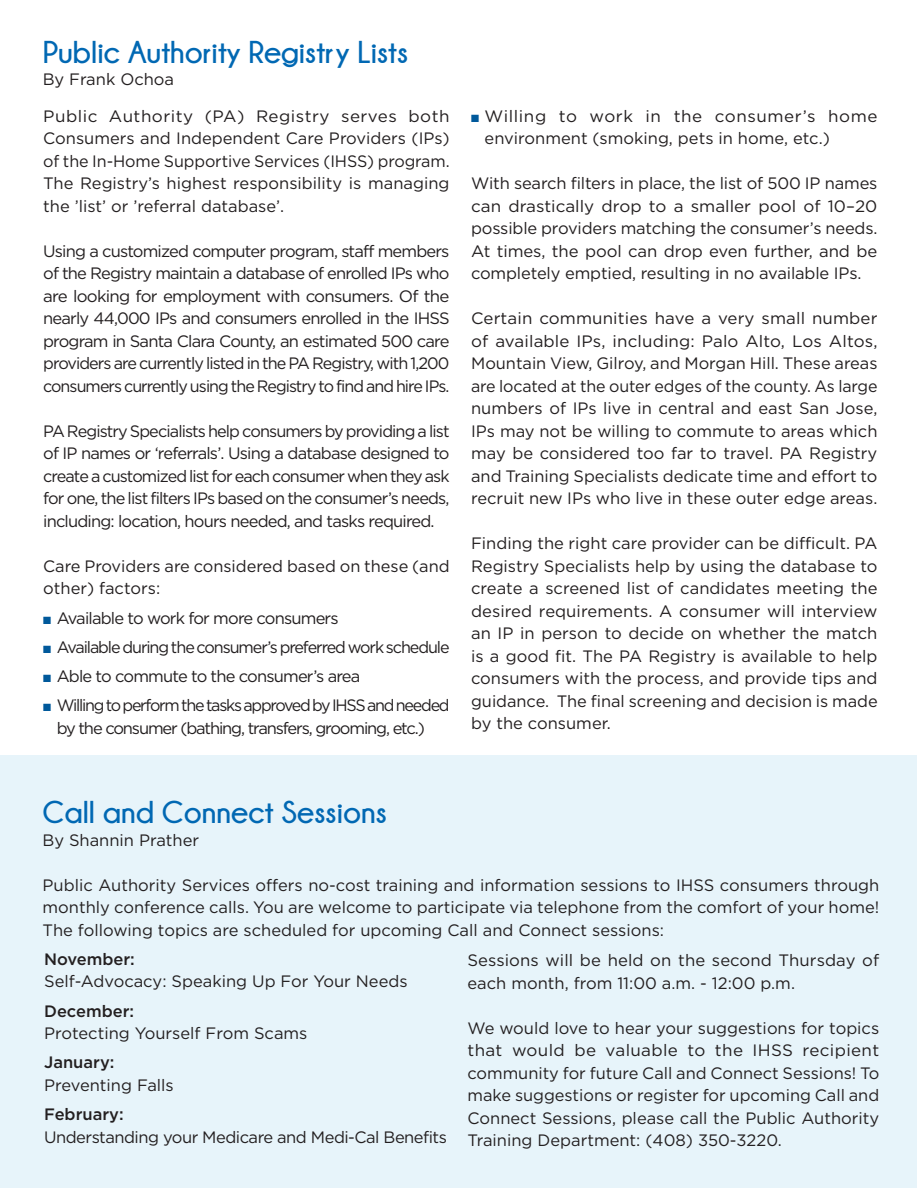
<style>
.page{position:relative;width:918px;height:1188px;background:#fff}
.page>*{position:absolute;margin:0;border:0;box-sizing:border-box;transform-origin:0 0}
.Page_title__Green{font:700 31.5px "Champagne&Limousines";color:#0168b3}
.main_text{font:16.5px/22.5px "Gotham";letter-spacing:-.01em;color:#231f20;text-align:justify}
.main_text-2{font:16.5px/22.5px "Gotham";letter-spacing:-.075em;color:#231f20}
.main_text-3{font:16.5px "Gotham";letter-spacing:-.05em;color:#231f20}
.main_text-4{font:16.5px "Gotham";letter-spacing:-.065em;color:#231f20}
.main_text-5{font:16.5px "Gotham";letter-spacing:-.03em;color:#231f20}
.author{font:16.5px "Gotham";color:#231f20}
.main_text-6{font:500 16.5px "Gotham";color:#231f20}
.s1{color:#00599b}
.s2{font-weight:500}
</style>
<div class="page">
<hr style="left:917px;top:1035px;width:1px;height:153px;background:#0168b3">
<div style="left:0;top:755px;width:917px;height:433px;background:#e7f4fa"></div>
<p class="Page_title__Green" style="left:43px;top:34px;width:367px">Public Authority Registry Lists</p>
<p class="author" style="left:43px;top:69px;width:133px">By Frank Ochoa</p>
<p class="main_text" style="left:43px;top:104px;width:408px">Public Authority (PA) Registry serves both Consumers and Independent Care Providers (IPs) of the In-Home Supportive Services (IHSS) program.<br>The Registry’s highest responsibility is managing the ’list’ or ’referral database’.</p>
<p class="main_text" style="left:43px;top:239px;width:408px">Using a customized computer program, staff members of the Registry maintain a database of enrolled IPs who are looking for employment with consumers. Of the nearly 44,000 IPs and consumers enrolled in the IHSS program in Santa Clara County, an estimated 500 care providers are currently listed in the PA Registry, with 1,200 consumers currently using the Registry to find and hire IPs.</p>
<p class="main_text" style="left:43px;top:419px;width:408px">PA Registry Specialists help consumers by providing a list of IP names or ‘referrals’. Using a database designed to create a customized list for each consumer when they ask for one, the list filters IPs based on the consumer’s needs, including: location, hours needed, and tasks required.</p>
<p class="main_text" style="left:43px;top:554px;width:408px">Care Providers are considered based on these (and other) factors:</p>
<p class="main_text-3" style="left:43px;top:607px;width:297px"><span class="s1">■</span> Available to work for more consumers</p>
<p class="main_text-4" style="left:43px;top:636px;width:408px"><span class="s1">■</span> Available during the consumer’s preferred work schedule</p>
<p class="main_text-3" style="left:43px;top:666px;width:319px"><span class="s1">■</span> Able to commute to the consumer’s area</p>
<p class="main_text-2" style="left:57px;top:694px;width:394px;text-indent:-13px"><span class="s1">■</span> Willing to perform the tasks approved by IHSS and needed by the consumer (bathing, transfers, grooming, etc.)</p>
<p class="main_text" style="left:485px;top:104px;width:395px;text-indent:-13px"><span class="s1">■</span> Willing to work in the consumer’s home environment (smoking, pets in home, etc.)</p>
<p class="main_text" style="left:471px;top:172px;width:408px">With search filters in place, the list of 500 IP names can drastically drop to a smaller pool of 10–20 possible providers matching the consumer’s needs.<br>At times, the pool can drop even further, and be completely emptied, resulting in no available IPs.</p>
<p class="main_text" style="left:471px;top:307px;width:408px">Certain communities have a very small number of available IPs, including: Palo Alto, Los Altos, Mountain View, Gilroy, and Morgan Hill. These areas are located at the outer edges of the county. As large numbers of IPs live in central and east San Jose, IPs may not be willing to commute to areas which may be considered too far to travel. PA Registry and Training Specialists dedicate time and effort to recruit new IPs who live in these outer edge areas.</p>
<p class="main_text" style="left:471px;top:532px;width:408px">Finding the right care provider can be difficult. PA Registry Specialists help by using the database to create a screened list of candidates meeting the desired requirements. A consumer will interview an IP in person to decide on whether the match is a good fit. The PA Registry is available to help consumers with the process, and provide tips and guidance. The final screening and decision is made by the consumer.</p>
<p class="Page_title__Green" style="left:43px;top:795px;width:346px">Call and Connect Sessions</p>
<p class="author" style="left:43px;top:829px;width:158px">By Shannin Prather</p>
<p class="main_text" style="left:43px;top:873px;width:838px">Public Authority Services offers no-cost training and information sessions to IHSS consumers through monthly conference calls. You are welcome to participate via telephone from the comfort of your home!<br>The following topics are scheduled for upcoming Call and Connect sessions:</p>
<p class="main_text" style="left:468px;top:949px;width:413px">Sessions will be held on the second Thursday of each month, from 11:00 a.m. - 12:00 p.m.</p>
<p class="main_text" style="left:468px;top:1016px;width:413px">We would love to hear your suggestions for topics that would be valuable to the IHSS recipient community for future Call and Connect Sessions! To make suggestions or register for upcoming Call and Connect Sessions, please call the Public Authority Training Department: (408) 350-3220.</p>
<p class="main_text-6" style="left:44px;top:948px;width:92px">November:</p>
<p class="main_text" style="left:44px;top:970px;width:365px">Self-Advocacy: Speaking Up For Your Needs</p>
<p class="main_text" style="left:44px;top:999px;width:265px"><span class="s2">December:<br></span>Protecting Yourself From Scams</p>
<p class="main_text" style="left:44px;top:1051px;width:131px"><span class="s2">January:<br></span>Preventing Falls</p>
<p class="main_text-6" style="left:44px;top:1104px;width:81px">February:</p>
<p class="main_text-5" style="left:44px;top:1126px;width:404px">Understanding your Medicare and Medi-Cal Benefits</p>
</div>
